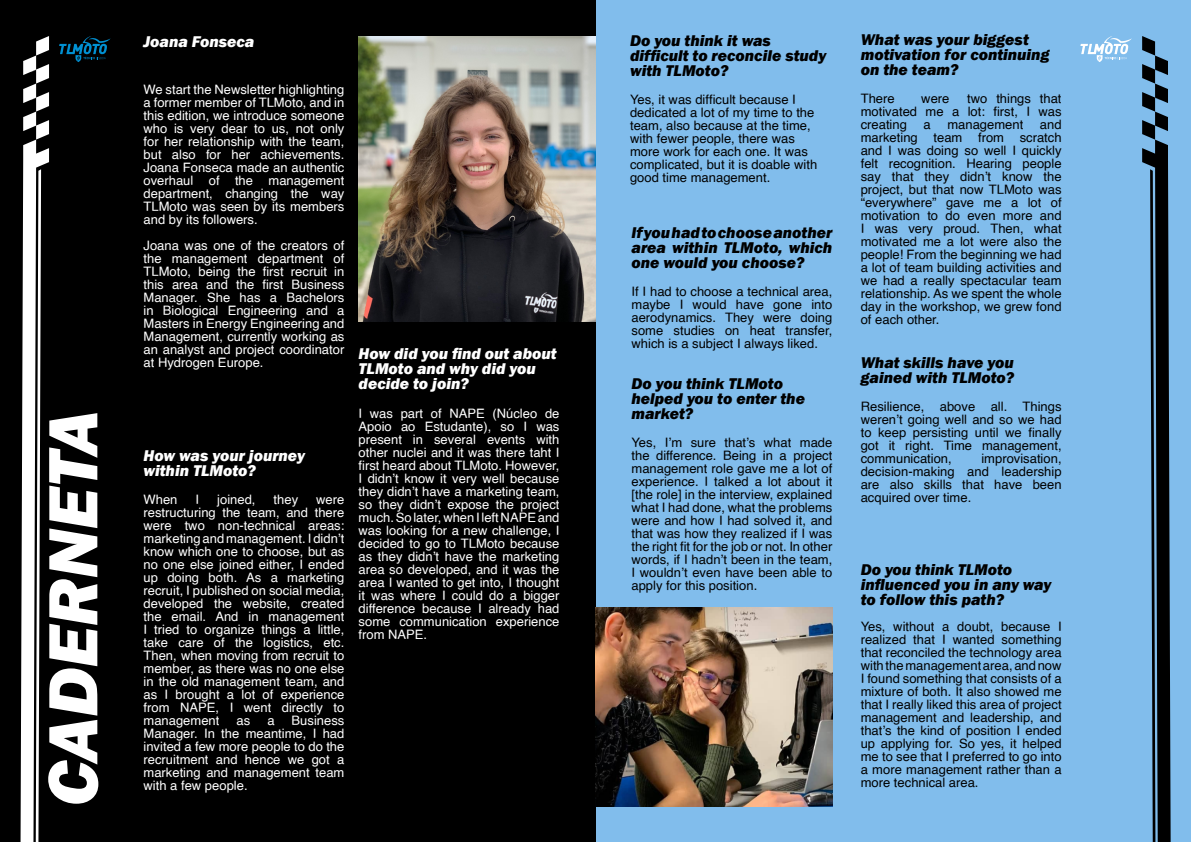
<style>
.page{position:relative;width:1191px;height:842px;background:#fff}
.page>*{position:absolute;margin:0;border:0;box-sizing:border-box;transform-origin:0 0}
.t1{font:italic 800 72px "Franklin Gothic";color:#fff}
.t2{font:italic 800 16px/15px "Franklin Gothic";color:#000}
.t3{font:italic 800 16px/15px "Franklin Gothic";color:#fff}
.t4{font:13px/13px "Helvetica";color:#000;text-align:justify}
.t5{font:13px/13px "Helvetica";color:#fff;text-align:justify}
</style>
<div class="page">
<div style="left:591px;top:0;width:600px;height:842px;background:#81bdec"></div>
<div style="left:0;top:0;width:595px;height:842px;background:#000"></div>
<svg style="left:21px;top:36px;width:28px;height:806px"></svg>
<svg style="left:1142px;top:36px;width:28px;height:806px"></svg>
<svg style="left:59px;top:36px;width:52px;height:26px"></svg>
<svg style="left:1080px;top:36px;width:51px;height:26px"></svg>
<img style="left:358px;top:36px;width:237px;height:285px">
<img style="left:595px;top:607px;width:237px;height:200px">
<h1 class="t1" style="left:26px;top:807px;width:400px;rotate:-90deg">CADERNETA</h1>
<p class="t3" style="left:143px;top:34px;width:112px">Joana Fonseca</p>
<p class="t5" style="left:143px;top:83px;width:202px">We start the Newsletter highlighting a former member of TLMoto, and in this edition, we introduce someone who is very dear to us, not only for her relationship with the team, but also for her achievements.<br>Joana Fonseca made an authentic overhaul of the management department, changing the way TLMoto was seen by its members and by its followers.</p>
<p class="t5" style="left:143px;top:239px;width:202px">Joana was one of the creators of the management department of TLMoto, being the first recruit in this area and the first Business Manager. She has a Bachelors in Biological Engineering and a Masters in Energy Engineering and Management, currently working as an analyst and project coordinator at Hydrogen Europe.</p>
<p class="t3" style="left:143px;top:448px;width:163px">How was your journey within TLMoto?</p>
<p class="t5" style="left:143px;top:493px;width:35px">When</p>
<p class="t5" style="left:195px;top:493px;width:5px">I</p>
<p class="t5" style="left:217px;top:493px;width:40px">joined,</p>
<p class="t5" style="left:274px;top:493px;width:26px">they</p>
<p class="t5" style="left:143px;top:493px;width:202px;text-indent:173px">were restructuring the team, and there were two non-technical areas: marketing and management. I didn’t know which one to choose, but as no one else joined either, I ended up doing both. As a marketing recruit, I published on social media, developed the website, created the email. And in management I tried to organize things a little, take care of the logistics, etc.<br>Then, when moving from recruit to member, as there was no one else in the old management team, and as I brought a lot of experience from NAPE, I went directly to management</p>
<p class="t5" style="left:143px;top:714px;width:202px;text-indent:148px">Business Manager. In the meantime, I had invited a few more people to do the recruitment and hence we got a marketing and management team with a few people.</p>
<p class="t5" style="left:236px;top:714px;width:15px">as</p>
<p class="t5" style="left:267px;top:714px;width:9px">a</p>
<p class="t3" style="left:358px;top:347px;width:199px">How did you find out about<br>TLMoto and why did you decide to join?</p>
<p class="t5" style="left:358px;top:407px;width:202px">I was part of NAPE (Núcleo de Apoio ao Estudante), so I was present in several events with other nuclei and it was there taht I first heard about TLMoto. However, I didn’t know it very well because they didn’t have a marketing team, so they didn’t expose the project much. So later, when I left NAPE and was looking for a new challenge, I decided to go to TLMoto because as they didn’t have the marketing area so developed, and it was the area I wanted to get into, I thought it was where I could do a bigger difference because I already had some communication experience from NAPE.</p>
<p class="t2" style="left:630px;top:33px;width:197px">Do you think it was difficult to reconcile study with TLMoto?</p>
<p class="t4" style="left:630px;top:93px;width:189px;text-align:left">Yes, it was difficult because I dedicated a lot of my time to the team, also because at the time, with fewer people, there was more work for each one. It was complicated, but it is doable with good time management.</p>
<p class="t2" style="left:631px;top:225px;width:202px;text-align:justify">If you had to choose another area within TLMoto, which one would you choose?</p>
<p class="t4" style="left:631px;top:285px;width:202px">If I had to choose a technical area, maybe I would have gone into aerodynamics. They were doing some studies on heat transfer, which is a subject I always liked.</p>
<p class="t2" style="left:631px;top:377px;width:175px">Do you think TLMoto helped you to enter the market?</p>
<p class="t4" style="left:631px;top:437px;width:202px">Yes, I’m sure that’s what made the difference. Being in a project management role gave me a lot of experience. I talked a lot about it [the role] in the interview, explained what I had done, what the problems were and how I had solved it, and that was how they realized if I was the right fit for the job or not. In other words, if I hadn’t been in the team, I wouldn’t even have been able to apply for this position.</p>
<p class="t2" style="left:860px;top:32px;width:190px">What was your biggest motivation for continuing on the team?</p>
<p class="t4" style="left:860px;top:92px;width:35px">There</p>
<p class="t4" style="left:921px;top:92px;width:30px">were</p>
<p class="t4" style="left:860px;top:92px;width:202px;text-indent:106px">two things that motivated me a lot: first, I was creating</p>
<p class="t4" style="left:860px;top:118px;width:202px;text-indent:179px">and marketing team from scratch and I was doing so well I quickly felt recognition. Hearing people say that they didn’t know the project, but that now TLMoto was “everywhere” gave me a lot of motivation to do even more and I was very proud. Then, what motivated me a lot were also the people! From the beginning we had a lot of team building activities and we had a really spectacular team relationship. As we spent the whole day in the workshop, we grew fond of each other.</p>
<p class="t4" style="left:923px;top:118px;width:9px">a</p>
<p class="t4" style="left:947px;top:118px;width:77px">management</p>
<p class="t2" style="left:860px;top:356px;width:155px">What skills have you gained with TLMoto?</p>
<p class="t4" style="left:860px;top:401px;width:202px">Resilience, above all. Things weren’t going well and so we had to keep persisting until we finally got it right. Time management, communication,</p>
<p class="t4" style="left:860px;top:453px;width:202px;text-indent:121px">improvisation, decision-making and leadership are also skills that have been acquired over time.</p>
<p class="t2" style="left:860px;top:562px;width:192px">Do you think TLMoto influenced you in any way to follow this path?</p>
<p class="t4" style="left:860px;top:620px;width:202px">Yes, without a doubt, because I realized that I wanted something that reconciled the technology area with the management area, and now I found something that consists of a mixture of both. It also showed me that I really liked this area of project management and leadership, and that’s the kind of position I ended up applying for. So yes, it helped me to see that I preferred to go into a more management rather than a more technical area.</p>
</div>
